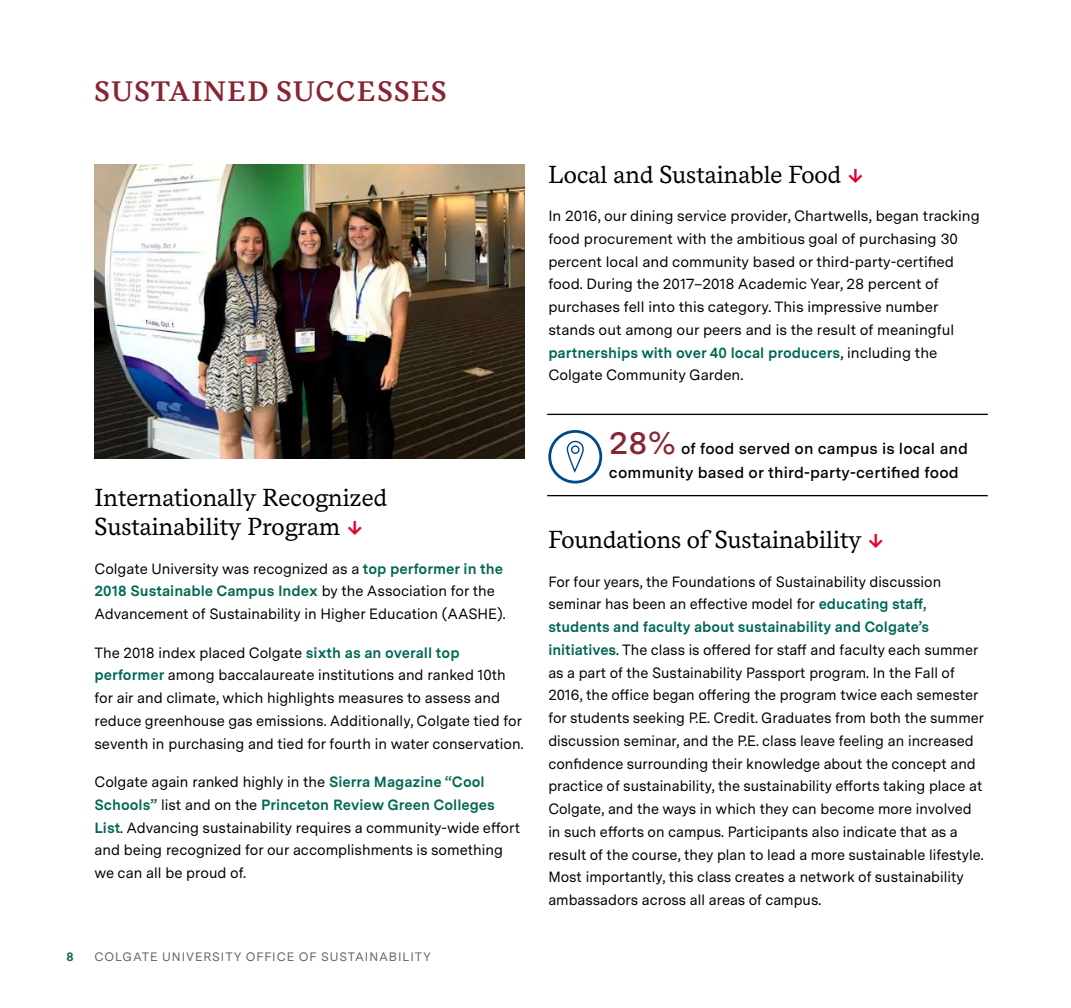
<style>
.page{position:relative;width:1071px;height:1008px;background:#fff}
.page>*{position:absolute;margin:0;border:0;box-sizing:border-box;transform-origin:0 0}
.t1{font:600 28px "Messina Serif";letter-spacing:.05em;color:#892533}
.t2{font:24.5px/29.4px "Messina Serif";color:#000}
.t3{font:600 15.75px/24.5px "Messina Sans";letter-spacing:.01em;color:#000}
.t4{font:14.88px/22.8px "Messina Sans";color:#000}
.t5{font:12.25px "Messina Sans";letter-spacing:.075em;color:#596670}
.t6{font:700 12.25px "Messina Sans";color:#006853}
.s1{font-weight:700;color:#e8002a}
.s2{font-weight:700;color:#006853}
.s3{font-size:31.5px;color:#892533}
</style>
<div class="page">
<img style="left:94px;top:164px;width:431px;height:295px">
<hr style="left:547px;top:414px;width:441px;height:1px;background:#000">
<hr style="left:547px;top:495px;width:441px;height:1px;background:#000">
<div style="left:567px;top:441px;width:17px;height:31px;border:1px solid #004988;border-radius:8px"></div>
<div style="left:571px;top:445px;width:9px;height:9px;border:1px solid #004988;border-radius:50%"></div>
<div style="left:548px;top:430px;width:54px;height:54px;border:3px solid #004988;border-radius:50%"></div>
<h1 class="t1" style="left:95px;top:74px;width:354px">SUSTAINED SUCCESSES</h1>
<h2 class="t2" style="left:94px;top:484px;width:294px">Internationally Recognized<br>Sustainability Program <span class="s1">↓</span></h2>
<p class="t4" style="left:94px;top:558px;width:413px">Colgate University was recognized as a <span class="s2">top performer in the<br>2018 Sustainable Campus Index</span> by the Association for the<br>Advancement of Sustainability in Higher Education (AASHE).</p>
<p class="t4" style="left:94px;top:642px;width:431px">The 2018 index placed Colgate <span class="s2">sixth as an overall top performer</span> among baccalaureate institutions and ranked 10th for air and climate, which highlights measures to assess and reduce greenhouse gas emissions. Additionally, Colgate tied for seventh in purchasing and tied for fourth in water conservation.</p>
<p class="t4" style="left:94px;top:771px;width:427px">Colgate again ranked highly in the <span class="s2">Sierra Magazine “Cool Schools”</span> list and on the <span class="s2">Princeton Review Green Colleges List</span>. Advancing sustainability requires a community-wide effort and being recognized for our accomplishments is something we can all be proud of.</p>
<p class="t6" style="left:67px;top:949px;width:9px">8</p>
<p class="t5" style="left:94px;top:949px;width:338px">COLGATE UNIVERSITY OFFICE OF SUSTAINABILITY</p>
<h2 class="t2" style="left:548px;top:161px;width:317px">Local and Sustainable Food <span class="s1">↓</span></h2>
<p class="t4" style="left:548px;top:205px;width:433px">In 2016, our dining service provider, Chartwells, began tracking food procurement with the ambitious goal of purchasing 30 percent local and community based or third-party-certified food. During the 2017–2018 Academic Year, 28 percent of purchases fell into this category. This impressive number stands out among our peers and is the result of meaningful <span class="s2">partnerships with over 40 local producers</span>, including the Colgate Community Garden.</p>
<p class="t3" style="left:609px;top:437px;width:361px"><span class="s3">28%</span> of food served on campus is local and community based or third-party-certified food</p>
<h2 class="t2" style="left:548px;top:526px;width:337px">Foundations of Sustainability <span class="s1">↓</span></h2>
<p class="t4" style="left:548px;top:571px;width:437px">For four years, the Foundations of Sustainability discussion seminar has been an effective model for <span class="s2">educating staff, students and faculty about sustainability and Colgate’s initiatives</span>. The class is offered for staff and faculty each summer as a part of the Sustainability Passport program. In the Fall of 2016, the office began offering the program twice each semester for students seeking P.E. Credit. Graduates from both the summer discussion seminar, and the P.E. class leave feeling an increased confidence surrounding their knowledge about the concept and practice of sustainability, the sustainability efforts taking place at Colgate, and the ways in which they can become more involved in such efforts on campus. Participants also indicate that as a result of the course, they plan to lead a more sustainable lifestyle.<br>Most importantly, this class creates a network of sustainability ambassadors across all areas of campus.</p>
</div>
